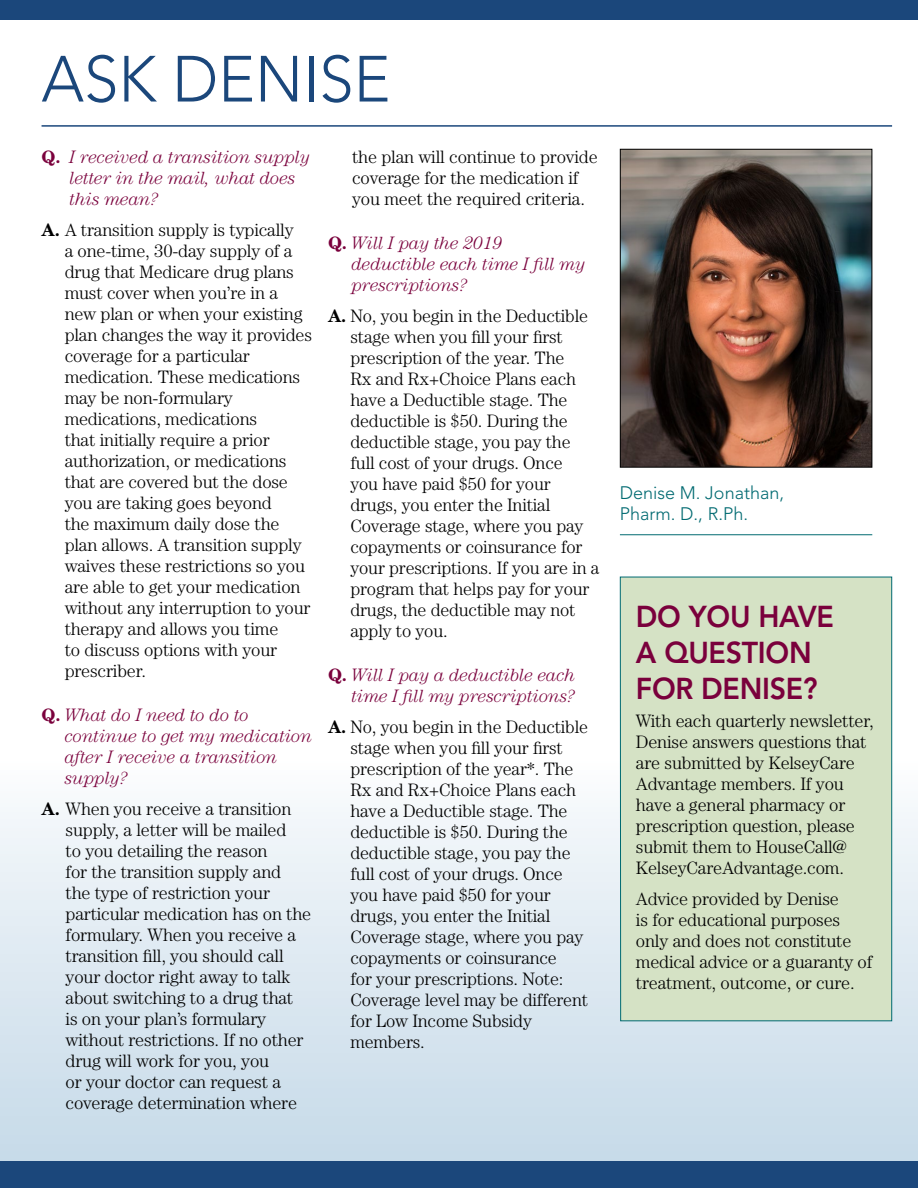
<style>
.page{position:relative;width:918px;height:1188px;background:#fff}
.page>*{position:absolute;margin:0;border:0;box-sizing:border-box;transform-origin:0 0}
.t1{font:300 64.5px "Avenir";color:#1b477b;scale:.96 1}
.t2{font:800 30px/36px "Avenir";letter-spacing:-.01em;color:#7a003c;scale:.95 1}
.t3{font:300 18px/21px "Century";letter-spacing:-.01em;color:#000}
.t4{font:italic 300 18px/21px "Century";letter-spacing:-.01em;color:#7a003c}
.t5{font:300 18px/21.8px "Avenir";color:#006a71}
.s1{font-family:"Century Std";font-weight:700;font-style:normal}
.s2{font-family:"Century Std";font-weight:700}
</style>
<div class="page">
<div style="left:0;top:758px;width:918px;height:430px;background:linear-gradient(to bottom,#fbfcfd,#c1d7e7)"></div>
<div style="left:0;top:0;width:918px;height:20px;background:#1b477b"></div>
<div style="left:0;top:1161px;width:918px;height:27px;background:#1b477b"></div>
<hr style="left:42px;top:125px;width:850px;height:2px;background:#1b477b">
<div style="left:620px;top:577px;width:272px;height:444px;background:#d5e2c5"></div>
<div style="left:620px;top:577px;width:272px;height:444px;border:1px solid #006a71"></div>
<img style="left:622px;top:151px;width:248px;height:315px">
<div style="left:620px;top:149px;width:252px;height:319px;border:1px solid #000"></div>
<hr style="left:620px;top:534px;width:252px;height:1px;background:#006a71">
<h1 class="t1" style="left:42px;top:41px;width:365px">ASK DENISE</h1>
<p class="t4" style="left:70px;top:146px;width:242px;text-indent:-28px"><span class="s1">Q.</span> I received a transition supply letter in the mail, what does this mean?</p>
<p class="t3" style="left:65px;top:219px;width:249px;text-indent:-23px"><span class="s2">A.</span> A transition supply is typically<br>a one-time, 30-day supply of a drug that Medicare drug plans must cover when you’re in a new plan or when your existing plan changes the way it provides coverage for a particular medication. These medications may be non-formulary medications, medications<br>that initially require a prior authorization, or medications that are covered but the dose you are taking goes beyond<br>the maximum daily dose the plan allows. A transition supply waives these restrictions so you are able to get your medication without any interruption to your therapy and allows you time<br>to discuss options with your prescriber.</p>
<p class="t4" style="left:65px;top:705px;width:249px;text-indent:-23px"><span class="s1">Q.</span> What do I need to do to continue to get my medication after I receive a transition supply?</p>
<p class="t3" style="left:66px;top:798px;width:247px;text-indent:-24px"><span class="s2">A.</span> When you receive a transition supply, a letter will be mailed<br>to you detailing the reason<br>for the transition supply and<br>the type of restriction your particular medication has on the formulary. When you receive a transition fill, you should call your doctor right away to talk about switching to a drug that<br>is on your plan’s formulary without restrictions. If no other drug will work for you, you<br>or your doctor can request a coverage determination where</p>
<p class="t3" style="left:352px;top:147px;width:247px">the plan will continue to provide coverage for the medication if you meet the required criteria.</p>
<p class="t4" style="left:351px;top:233px;width:235px;text-indent:-23px"><span class="s1">Q.</span> Will I pay the 2019 deductible each time I fill my prescriptions?</p>
<p class="t3" style="left:351px;top:305px;width:251px;text-indent:-22px"><span class="s2">A.</span> No, you begin in the Deductible stage when you fill your first prescription of the year. The<br>Rx and Rx+Choice Plans each have a Deductible stage. The deductible is $50. During the deductible stage, you pay the<br>full cost of your drugs. Once<br>you have paid $50 for your drugs, you enter the Initial<br>Coverage stage, where you pay copayments or coinsurance for your prescriptions. If you are in a program that helps pay for your drugs, the deductible may not apply to you.</p>
<p class="t4" style="left:328px;top:664px;width:249px;text-align:right"><span class="s1">Q.</span> Will I pay a deductible each time I fill my prescriptions?</p>
<p class="t3" style="left:351px;top:716px;width:239px;text-indent:-22px"><span class="s2">A.</span> No, you begin in the Deductible stage when you fill your first prescription of the year*. The<br>Rx and Rx+Choice Plans each have a Deductible stage. The deductible is $50. During the deductible stage, you pay the full cost of your drugs. Once you have paid $50 for your drugs, you enter the Initial<br>Coverage stage, where you pay copayments or coinsurance<br>for your prescriptions. Note:<br>Coverage level may be different for Low Income Subsidy members.</p>
<p class="t5" style="left:620px;top:481px;width:166px">Denise M. Jonathan,<br>Pharm. D., R.Ph.</p>
<h2 class="t2" style="left:636px;top:599px;width:210px">DO YOU HAVE<br>A QUESTION<br>FOR DENISE?</h2>
<p class="t3" style="left:636px;top:710px;width:239px">With each quarterly newsletter,<br>Denise answers questions that are submitted by KelseyCare<br>Advantage members. If you have a general pharmacy or prescription question, please submit them to HouseCall@<br>KelseyCareAdvantage.com.</p>
<p class="t3" style="left:636px;top:888px;width:238px">Advice provided by Denise<br>is for educational purposes only and does not constitute medical advice or a guaranty of treatment, outcome, or cure.</p>
</div>
